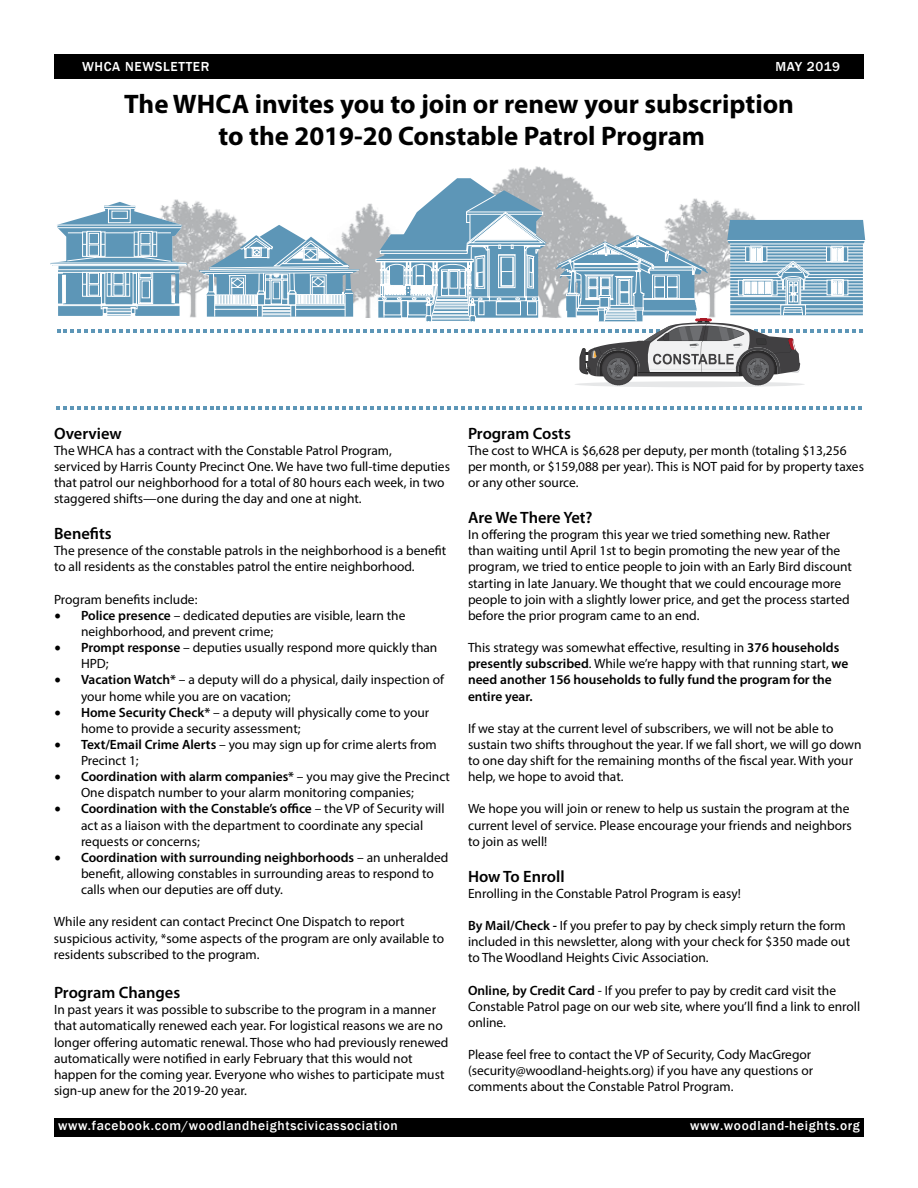
<style>
.page{position:relative;width:918px;height:1188px;background:#fff}
.page>*{position:absolute;margin:0;border:0;box-sizing:border-box;transform-origin:0 0}
.t1{font:700 26.85px/32.2px "Myriad Pro";color:#000;text-align:center}
.t2{font:600 16.5px "Myriad Pro";color:#000}
.t3{font:13.5px/16.2px "Myriad Pro";color:#000}
.t4{font:600 13.5px/16.2px "Myriad Pro";color:#000}
.t5{font:500 13.5px "Franklin Gothic";letter-spacing:.05em;color:#fff}
.s1{font-family:"Minion Pro";font-weight:600;font-size:18px}
.s2{font-weight:600}
.s3{font-weight:400}
</style>
<div class="page">
<div style="left:54px;top:54px;width:810px;height:25px;background:#000"></div>
<div style="left:54px;top:1118px;width:810px;height:19px;background:#000"></div>
<img style="left:507px;top:166px;width:67px;height:12px">
<div style="left:575px;top:381px;width:230px;height:6px;background:#e6e7e8;border-radius:50%"></div>
<svg style="left:56px;top:406px;width:806px;height:4px"></svg>
<svg style="left:51px;top:178px;width:814px;height:207px"></svg>
<p class="t5" style="left:82px;top:58px;width:129px">WHCA NEWSLETTER</p>
<p class="t5" style="left:776px;top:58px;width:66px">MAY 2019</p>
<h1 class="t1" style="left:124px;top:87px;width:671px">The WHCA invites you to join or renew your subscription to the 2019-20 Constable Patrol Program</h1>
<p class="t2" style="left:54px;top:423px;width:69px">Overview</p>
<p class="t3" style="left:54px;top:442px;width:398px">The WHCA has a contract with the Constable Patrol Program,<br>serviced by Harris County Precinct One. We have two full-time deputies that patrol our neighborhood for a total of 80 hours each week, in two staggered shifts—one during the day and one at night.</p>
<p class="t2" style="left:54px;top:523px;width:59px">Benefits</p>
<p class="t3" style="left:54px;top:542px;width:394px">The presence of the constable patrols in the neighborhood is a benefit to all residents as the constables patrol the entire neighborhood.</p>
<p class="t3" style="left:54px;top:591px;width:145px">Program benefits include:</p>
<p class="t3" style="left:81px;top:607px;width:326px;text-indent:-27px"><span class="s1">•</span> <span class="s2">Police presence</span> – dedicated deputies are visible, learn the neighborhood, and prevent crime;</p>
<p class="t3" style="left:81px;top:639px;width:358px;text-indent:-27px"><span class="s1">•</span> <span class="s2">Prompt response</span> – deputies usually respond more quickly than<br>HPD;</p>
<p class="t3" style="left:81px;top:672px;width:364px;text-indent:-27px"><span class="s1">•</span> <span class="s2">Vacation Watch*</span> – a deputy will do a physical, daily inspection of your home while you are on vacation;</p>
<p class="t3" style="left:81px;top:704px;width:350px;text-indent:-27px"><span class="s1">•</span> <span class="s2">Home Security Check*</span> – a deputy will physically come to your home to provide a security assessment;</p>
<p class="t3" style="left:81px;top:736px;width:357px;text-indent:-27px"><span class="s1">•</span> <span class="s2">Text/Email Crime Alerts</span> – you may sign up for crime alerts from<br>Precinct 1;</p>
<p class="t3" style="left:81px;top:768px;width:371px;text-indent:-27px"><span class="s1">•</span> <span class="s2">Coordination with alarm companies*</span> – you may give the Precinct<br>One dispatch number to your alarm monitoring companies;</p>
<p class="t3" style="left:81px;top:801px;width:365px;text-indent:-27px"><span class="s1">•</span> <span class="s2">Coordination with the Constable’s office</span> – the VP of Security will act as a liaison with the department to coordinate any special requests or concerns;</p>
<p class="t3" style="left:81px;top:849px;width:369px;text-indent:-27px"><span class="s1">•</span> <span class="s2">Coordination with surrounding neighborhoods</span> – an unheralded benefit, allowing constables in surrounding areas to respond to calls when our deputies are off duty.</p>
<p class="t3" style="left:54px;top:914px;width:392px">While any resident can contact Precinct One Dispatch to report suspicious activity, *some aspects of the program are only available to residents subscribed to the program.</p>
<p class="t2" style="left:54px;top:982px;width:128px">Program Changes</p>
<p class="t3" style="left:54px;top:1001px;width:396px">In past years it was possible to subscribe to the program in a manner that automatically renewed each year. For logistical reasons we are no longer offering automatic renewal. Those who had previously renewed automatically were notified in early February that this would not happen for the coming year. Everyone who wishes to participate must sign-up anew for the 2019-20 year.</p>
<p class="t2" style="left:468px;top:423px;width:104px">Program Costs</p>
<p class="t3" style="left:468px;top:442px;width:398px">The cost to WHCA is $6,628 per deputy, per month (totaling $13,256 per month, or $159,088 per year). This is NOT paid for by property taxes or any other source.</p>
<p class="t2" style="left:468px;top:507px;width:126px">Are We There Yet?</p>
<p class="t3" style="left:468px;top:526px;width:386px">In offering the program this year we tried something new. Rather than waiting until April 1st to begin promoting the new year of the program, we tried to entice people to join with an Early Bird discount starting in late January. We thought that we could encourage more people to join with a slightly lower price, and get the process started before the prior program came to an end.</p>
<p class="t4" style="left:468px;top:639px;width:382px"><span class="s3">This strategy was somewhat effective, resulting in</span> 376 households presently subscribed<span class="s3">. While we’re happy with that running start,</span> we need another 156 households to fully fund the program for the entire year.</p>
<p class="t3" style="left:468px;top:720px;width:395px">If we stay at the current level of subscribers, we will not be able to sustain two shifts throughout the year. If we fall short, we will go down to one day shift for the remaining months of the fiscal year. With your help, we hope to avoid that.</p>
<p class="t3" style="left:468px;top:801px;width:385px">We hope you will join or renew to help us sustain the program at the current level of service. Please encourage your friends and neighbors to join as well!</p>
<p class="t2" style="left:468px;top:866px;width:98px">How To Enroll</p>
<p class="t3" style="left:468px;top:885px;width:274px">Enrolling in the Constable Patrol Program is easy!</p>
<p class="t3" style="left:468px;top:917px;width:384px"><span class="s2">By Mail/Check -</span> If you prefer to pay by check simply return the form included in this newsletter, along with your check for $350 made out to The Woodland Heights Civic Association.</p>
<p class="t3" style="left:468px;top:982px;width:394px"><span class="s2">Online, by Credit Card</span> - If you prefer to pay by credit card visit the<br>Constable Patrol page on our web site, where you’ll find a link to enroll online.</p>
<p class="t3" style="left:468px;top:1046px;width:347px">Please feel free to contact the VP of Security, Cody MacGregor (security@woodland-heights.org) if you have any questions or comments about the Constable Patrol Program.</p>
<p class="t5" style="left:58px;top:1118px;width:341px">www.facebook.com/woodlandheightscivicassociation</p>
<p class="t5" style="left:690px;top:1118px;width:171px">www.woodland-heights.org</p>
</div>
